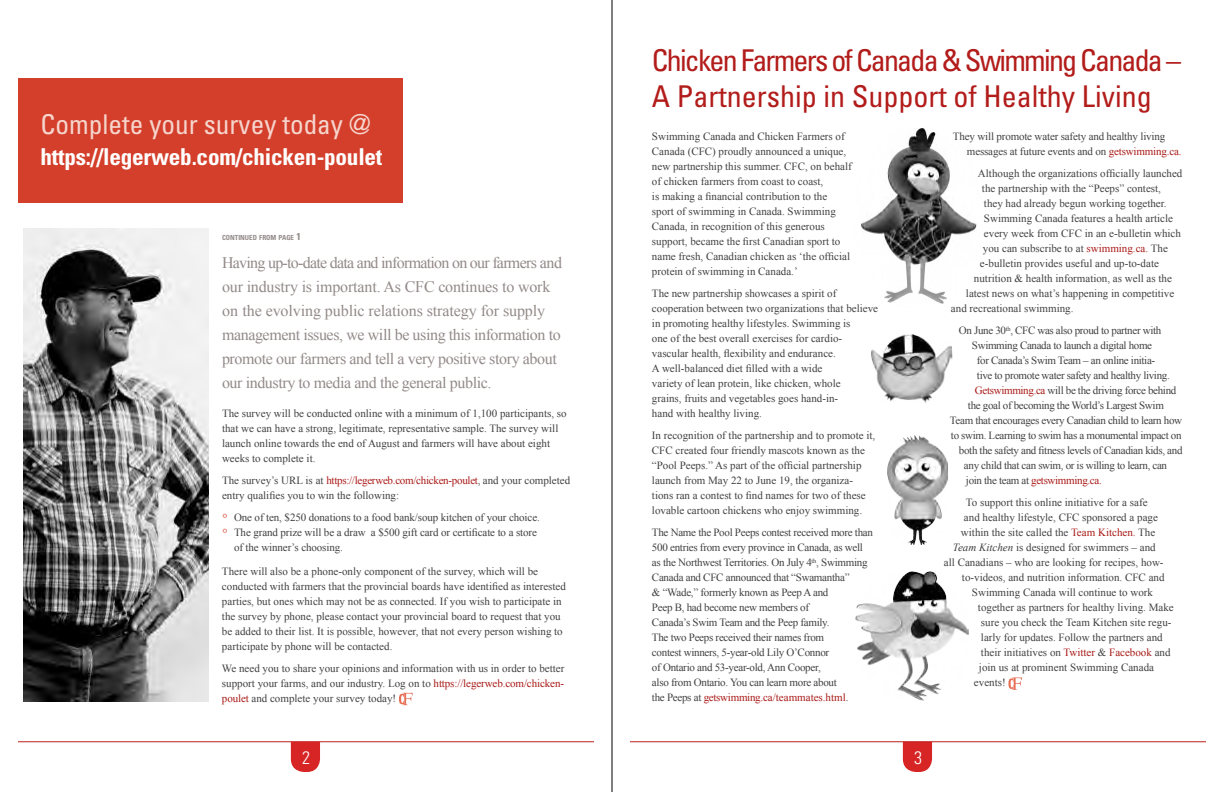
<style>
.page{position:relative;width:1224px;height:792px;background:#fff}
.page>*{position:absolute;margin:0;border:0;box-sizing:border-box;transform-origin:0 0}
.t1{font:condensed 30px/36px "Univers LT Std";letter-spacing:-.06em;color:#b21c1a}
.t2{font:condensed 27.2px "Univers LT Std";color:#f6d5cd}
.t3{font:700 condensed 23.2px "Univers LT Std";letter-spacing:-.01em;color:#fff}
.t4{font:300 condensed 18px "Univers LT Std";color:#fff}
.t5{font:16px/24px "Times New Roman";letter-spacing:-.025em;color:#938a89}
.t6{font:11px/15px "Times New Roman";color:#414042}
.t7{font:11px/15px "Times New Roman";letter-spacing:-.025em;color:#414042}
.t8{font:11px "Times New Roman";letter-spacing:-.03em;color:#414042}
.t9{font:11px "Times New Roman";letter-spacing:-.03em;color:#a81a17}
.t10{font:700 condensed 7px "Univers LT Std";color:#938a89}
.s1{font-size:10px}
.s2{color:#a81a17}
.s3{font-size:16px;color:#d43f2b}
.s4{color:#414042}
.s5{font-style:italic}
</style>
<div class="page">
<hr style="left:18px;top:742px;width:576px;height:1px;background:#bb1f1d">
<svg style="left:291px;top:742px;width:29px;height:30px"></svg>
<svg style="left:903px;top:743px;width:29px;height:29px"></svg>
<hr style="left:630px;top:742px;width:576px;height:1px;background:#bb1f1d">
<hr style="left:612px;top:0;width:1px;height:792px;background:#000">
<div style="left:18px;top:78px;width:386px;height:125px;background:#d43f2b"></div>
<svg style="left:399px;top:693px;width:14px;height:12px"></svg>
<img style="left:24px;top:228px;width:184px;height:474px">
<svg style="left:1008px;top:677px;width:14px;height:13px"></svg>
<img style="left:887px;top:435px;width:61px;height:110px">
<img style="left:856px;top:572px;width:113px;height:128px">
<img style="left:871px;top:334px;width:82px;height:69px">
<img style="left:861px;top:128px;width:116px;height:176px">
<h2 class="t2" style="left:40px;top:107px;width:332px">Complete your survey today @</h2>
<h3 class="t3" style="left:40px;top:143px;width:343px">https://legerweb.com/chicken-poulet</h3>
<p class="t10" style="left:222px;top:233px;width:80px">CONTINUED FROM PAGE <span class="s1">1</span></p>
<p class="t5" style="left:222px;top:250px;width:342px">Having up-to-date data and information on our farmers and our industry is important. As CFC continues to work on the evolving public relations strategy for supply management issues, we will be using this information to promote our farmers and tell a very positive story about our industry to media and the general public.</p>
<p class="t6" style="left:222px;top:405px;width:346px">The survey will be conducted online with a minimum of 1,100 participants, so that we can have a strong, legitimate, representative sample. The survey will launch online towards the end of August and farmers will have about eight weeks to complete it.</p>
<p class="t6" style="left:222px;top:472px;width:350px">The survey’s URL is at <span class="s2">https://legerweb.com/chicken-poulet</span>, and your completed entry qualifies you to win the following:</p>
<p class="t6" style="left:222px;top:509px;width:319px"><span class="s3">◦</span> One of ten, $250 donations to a food bank/soup kitchen of your choice.</p>
<p class="t6" style="left:222px;top:524px;width:317px"><span class="s3">◦</span> The grand prize will be a draw a $500 gift card or certificate to a store</p>
<p class="t6" style="left:234px;top:539px;width:110px">of the winner’s choosing.</p>
<p class="t6" style="left:222px;top:563px;width:345px">There will also be a phone-only component of the survey, which will be conducted with farmers that the provincial boards have identified as interested parties, but ones which may not be as connected. If you wish to participate in the survey by phone, please contact your provincial board to request that you be added to their list. It is possible, however, that not every person wishing to participate by phone will be contacted.</p>
<p class="t6" style="left:222px;top:660px;width:344px;text-align:justify">We need you to share your opinions and information with us in order to better support your farms, and our industry. Log on to <span class="s2">https://legerweb.com/chicken&shy;poulet</span> and complete your survey today!</p>
<h1 class="t1" style="left:652px;top:42px;width:531px">Chicken Farmers of Canada &amp; Swimming Canada –<br>A Partnership in Support of Healthy Living</h1>
<p class="t6" style="left:652px;top:129px;width:201px">Swimming Canada and Chicken Farmers of Canada (CFC) proudly announced a unique, new partnership this summer. CFC, on behalf of chicken farmers from coast to coast,<br>is making a financial contribution to the sport of swimming in Canada. Swimming Canada, in recognition of this generous support, became the first Canadian sport to name fresh, Canadian chicken as ‘the official protein of swimming in Canada.’</p>
<p class="t6" style="left:652px;top:286px;width:228px">The new partnership showcases a spirit of cooperation between two organizations that believe in promoting healthy lifestyles. Swimming is<br>one of the best overall exercises for cardio&shy;vascular health, flexibility and endurance.<br>A well-balanced diet filled with a wide<br>variety of lean protein, like chicken, whole<br>grains, fruits and vegetables goes hand-in-<br>hand with healthy living.</p>
<p class="t6" style="left:652px;top:428px;width:225px">In recognition of the partnership and to promote it, CFC created four friendly mascots known as the “Pool Peeps.” As part of the official partnership launch from May 22 to June 19, the organiza&shy;tions ran a contest to find names for two of these lovable cartoon chickens who enjoy swimming.</p>
<p class="t7" style="left:652px;top:525px;width:223px">The Name the Pool Peeps contest received more than 500 entries from every province in Canada, as well as the Northwest Territories. On July 4<sup>th</sup>, Swimming Canada and CFC announced that “Swamantha”<br>&amp; “Wade,” formerly known as Peep A and<br>Peep B, had become new members of<br>Canada’s Swim Team and the Peep family.<br>The two Peeps received their names from<br>contest winners, 5-year-old Lily O’Connor<br>of Ontario and 53-year-old, Ann Cooper,<br>also from Ontario. You can learn more about<br>the Peeps at <span class="s2">getswimming.ca/teammates.html</span>.</p>
<p class="t6" style="left:967px;top:129px;width:216px;text-indent:-14px">They will promote water safety and healthy living messages at future events and on <span class="s2">getswimming.ca.</span></p>
<p class="t6" style="left:978px;top:166px;width:206px">Although the organizations officially launched</p>
<p class="t6" style="left:982px;top:181px;width:181px">the partnership with the “Peeps” contest,</p>
<p class="t6" style="left:984px;top:196px;width:184px">they had already begun working together.</p>
<p class="t6" style="left:984px;top:211px;width:191px">Swimming Canada features a health article</p>
<p class="t6" style="left:984px;top:226px;width:199px">every week from CFC in an e-bulletin which</p>
<p class="t6" style="left:983px;top:241px;width:186px">you can subscribe to at <span class="s2">swimming.ca.</span> The</p>
<p class="t6" style="left:980px;top:256px;width:181px">e-bulletin provides useful and up-to-date</p>
<p class="t6" style="left:974px;top:271px;width:199px">nutrition &amp; health information, as well as the</p>
<p class="t6" style="left:966px;top:286px;width:210px">latest news on what’s happening in competitive</p>
<p class="t6" style="left:951px;top:301px;width:124px">and recreational swimming.</p>
<p class="t8" style="left:959px;top:323px;width:204px">On June 30<sup>th</sup>, CFC was also proud to partner with</p>
<p class="t8" style="left:972px;top:338px;width:182px">Swimming Canada to launch a digital home</p>
<p class="t8" style="left:977px;top:353px;width:180px">for Canada’s Swim Team – an online initia-</p>
<p class="t8" style="left:977px;top:368px;width:194px">tive to promote water safety and healthy living.</p>
<p class="t8" style="left:975px;top:383px;width:203px"><span class="s2">Getswimming.ca</span> will be the driving force behind</p>
<p class="t8" style="left:968px;top:398px;width:197px">the goal of becoming the World’s Largest Swim</p>
<p class="t8" style="left:950px;top:413px;width:234px">Team that encourages every Canadian child to learn how</p>
<p class="t8" style="left:951px;top:428px;width:232px">to swim. Learning to swim has a monumental impact on</p>
<p class="t8" style="left:959px;top:443px;width:225px">both the safety and fitness levels of Canadian kids, and</p>
<p class="t8" style="left:964px;top:458px;width:205px">any child that can swim, or is willing to learn, can</p>
<p class="t9" style="left:966px;top:473px;width:137px"><span class="s4">join the team at</span> getswimming.ca.</p>
<p class="t6" style="left:966px;top:495px;width:183px">To support this online initiative for a safe</p>
<p class="t6" style="left:964px;top:510px;width:196px">and healthy lifestyle, CFC sponsored a page</p>
<p class="t6" style="left:961px;top:525px;width:196px">within the site called the <span class="s2">Team Kitchen.</span> The</p>
<p class="t6" style="left:953px;top:540px;width:204px"><span class="s5">Team Kitchen</span> is designed for swimmers – and</p>
<p class="t6" style="left:944px;top:555px;width:221px">all Canadians – who are looking for recipes, how-</p>
<p class="t6" style="left:962px;top:570px;width:204px">to-videos, and nutrition information. CFC and</p>
<p class="t6" style="left:972px;top:585px;width:183px">Swimming Canada will continue to work</p>
<p class="t6" style="left:978px;top:600px;width:197px">together as partners for healthy living. Make</p>
<p class="t6" style="left:981px;top:615px;width:192px">sure you check the Team Kitchen site regu-</p>
<p class="t6" style="left:981px;top:630px;width:183px">larly for updates. Follow the partners and</p>
<p class="t6" style="left:981px;top:645px;width:191px">their initiatives on <span class="s2">Twitter</span> &amp; <span class="s2">Facebook</span> and</p>
<p class="t6" style="left:979px;top:660px;width:177px">join us at prominent Swimming Canada</p>
<p class="t6" style="left:974px;top:675px;width:33px">events!</p>
<h3 class="t4" style="left:302px;top:747px;width:9px">2</h3>
<h3 class="t4" style="left:914px;top:747px;width:9px">3</h3>
</div>
